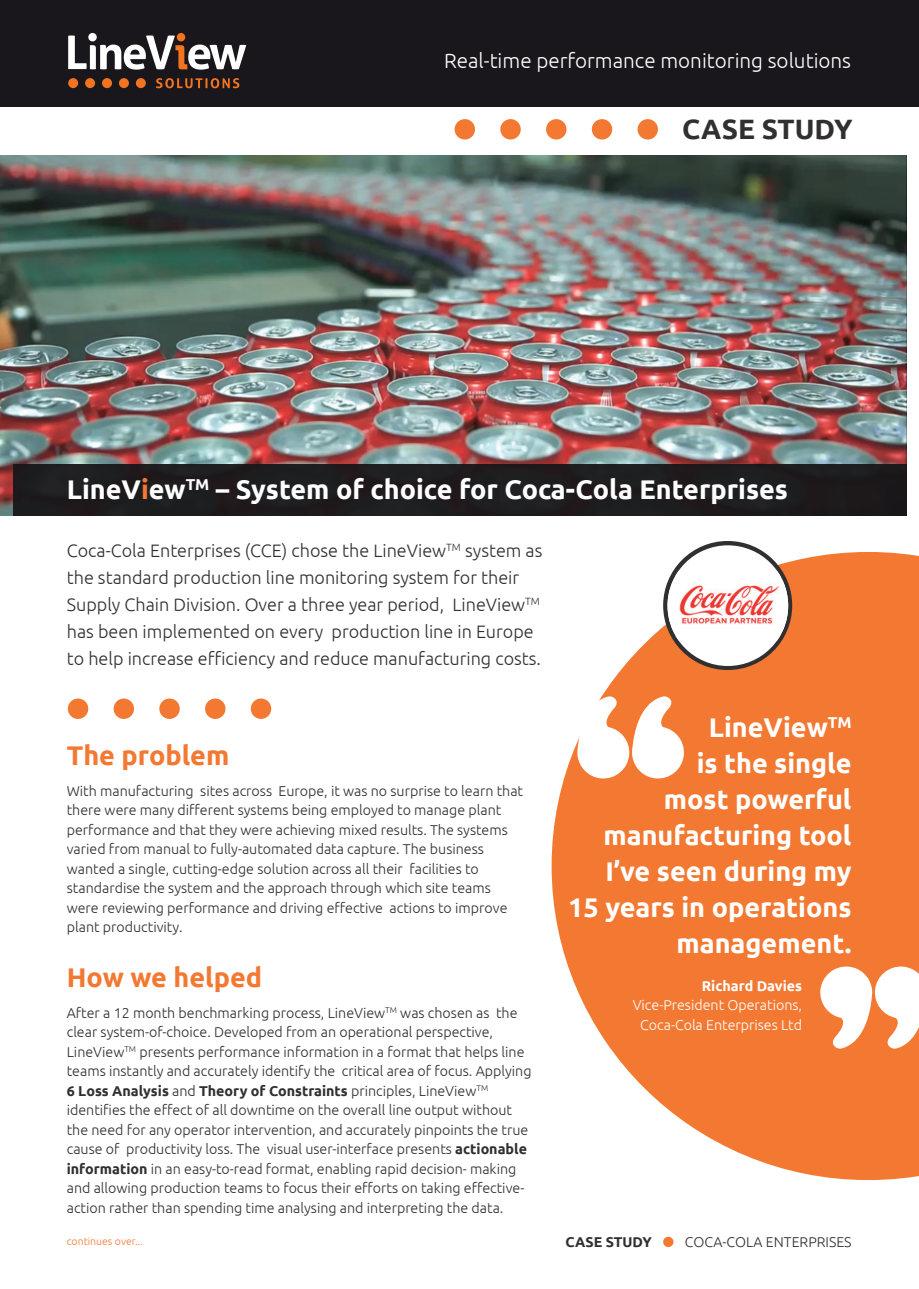
<style>
.page{position:relative;width:919px;height:1289px;background:#fff}
.page>*{position:absolute;margin:0;border:0;box-sizing:border-box;transform-origin:0 0}
.t1{font:700 28.05px "Ubuntu";color:#312f30}
.t2{font:700 27px/36px "Ubuntu";color:#fff;text-align:right}
.t3{font:700 27px "Ubuntu";color:#f37932}
.t4{font:300 20.7px "Ubuntu";color:#fff}
.t5{font:300 18px/27px "Ubuntu";color:#312f30}
.t6{font:300 14.25px/19.5px "Ubuntu";color:#312f30}
.t7{font:300 14.25px/19.5px "Ubuntu";color:#fff;text-align:right}
.t8{font:700 14.25px "Ubuntu";color:#312f30}
.t9{font:300 10.5px "Ubuntu";color:#f37932}
.s1{color:#f37932}
.s2{font-weight:700}
</style>
<div class="page">
<img style="left:0;top:156px;width:906px;height:359px">
<div style="left:454px;top:119px;width:21px;height:20px;background:#f37932;border-radius:50%"></div>
<div style="left:500px;top:119px;width:20px;height:20px;background:#f37932;border-radius:50%"></div>
<div style="left:546px;top:119px;width:20px;height:20px;background:#f37932;border-radius:50%"></div>
<div style="left:591px;top:119px;width:21px;height:20px;background:#f37932;border-radius:50%"></div>
<div style="left:637px;top:119px;width:21px;height:20px;background:#f37932;border-radius:50%"></div>
<div style="left:13px;top:464px;width:893px;height:51px;background:#181719"></div>
<div style="left:68px;top:698px;width:20px;height:21px;background:#f37932;border-radius:50%"></div>
<div style="left:114px;top:698px;width:20px;height:21px;background:#f37932;border-radius:50%"></div>
<div style="left:159px;top:698px;width:21px;height:21px;background:#f37932;border-radius:50%"></div>
<div style="left:205px;top:698px;width:20px;height:21px;background:#f37932;border-radius:50%"></div>
<div style="left:251px;top:698px;width:20px;height:21px;background:#f37932;border-radius:50%"></div>
<svg style="left:551px;top:552px;width:367px;height:627px;fill:#f37932"></svg>
<div style="left:663px;top:1236px;width:10px;height:10px;background:#f37932;border-radius:50%"></div>
<svg style="left:577px;top:695px;width:108px;height:84px"></svg>
<svg style="left:819px;top:965px;width:99px;height:84px"></svg>
<svg style="left:663px;top:541px;width:129px;height:129px"></svg>
<div style="left:667px;top:545px;width:121px;height:121px;background:#fff;border-radius:50%"></div>
<img style="left:667px;top:570px;width:121px;height:70px">
<div style="left:0;top:0;width:918px;height:106px;background:#19171b"></div>
<svg style="left:68px;top:33px;width:178px;height:55px"></svg>
<p class="t4" style="left:444px;top:48px;width:408px">Real-time performance monitoring solutions</p>
<p class="t1" style="left:682px;top:112px;width:172px">CASE STUDY</p>
<p class="t2" style="left:67px;top:471px;width:722px">LineV<span class="s1">i</span>ew<sup>TM</sup> – System of choice for Coca-Cola Enterprises</p>
<p class="t5" style="left:67px;top:537px;width:477px">Coca-Cola Enterprises (CCE) chose the LineView<sup>TM</sup> system as the standard production line monitoring system for their Supply Chain Division. Over a three year period, LineView<sup>TM </sup>has been implemented on every production line in Europe</p>
<p class="t5" style="left:67px;top:645px;width:475px">to help increase efficiency and reduce manufacturing costs.</p>
<p class="t3" style="left:67px;top:739px;width:164px">The problem</p>
<p class="t6" style="left:67px;top:780px;width:458px">With manufacturing sites across Europe, it was no surprise to learn that there were many different systems being employed to manage plant performance and that they were achieving mixed results. The systems varied from manual to fully-automated data capture. The business wanted a single, cutting-edge solution across all their facilities to standardise the system and the approach through which site teams were reviewing performance and driving effective actions to improve plant productivity.</p>
<p class="t3" style="left:67px;top:961px;width:197px">How we helped</p>
<p class="t6" style="left:67px;top:1002px;width:466px">After a 12 month benchmarking process, LineView<sup>TM</sup> was chosen as the clear system-of-choice. Developed from an operational perspective, LineView<sup>TM</sup> presents performance information in a format that helps line teams instantly and accurately identify the critical area of focus. Applying <span class="s2">6 Loss Analysis</span> and <span class="s2">Theory of Constraints</span> principles, LineView<sup>TM </sup>identifies the effect of all downtime on the overall line output without the need for any operator intervention, and accurately pinpoints the true cause of productivity loss. The visual user-interface presents <span class="s2">actionable information</span> in an easy-to-read format, enabling rapid decision- making and allowing production teams to focus their efforts on taking effective&shy;action rather than spending time analysing and interpreting the data.</p>
<p class="t9" style="left:67px;top:1234px;width:78px">continues over...</p>
<p class="t2" style="left:568px;top:708px;width:285px">LineView<sup>TM<br></sup>is the single<br>most powerful manufacturing tool<br>I’ve seen during my<br>15 years in operations management.</p>
<p class="t7" style="left:632px;top:975px;width:171px"><span class="s2">Richard Davies<br></span>Vice-President Operations,<br>Coca-Cola Enterprises Ltd</p>
<p class="t8" style="left:565px;top:1233px;width:88px">CASE STUDY</p>
<p class="t6" style="left:685px;top:1231px;width:168px">COCA-COLA ENTERPRISES</p>
</div>
